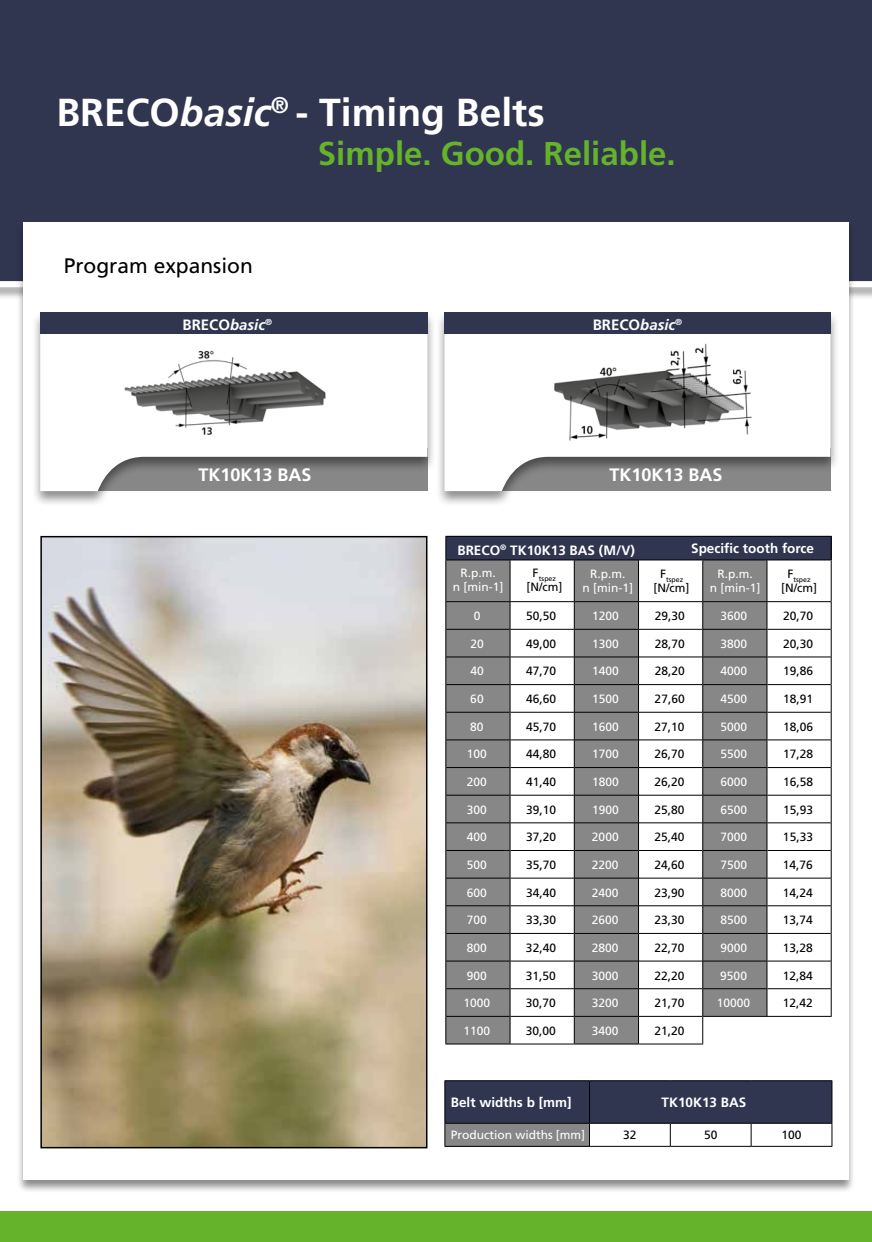
<style>
.page{position:relative;width:872px;height:1242px;background:#fff}
.page>*{position:absolute;margin:0;border:0;box-sizing:border-box;transform-origin:0 0}
.t1{font:700 39px "Frutiger";color:#fff}
.t2{font:700 33px "Frutiger";color:#64b32b}
.t3{font:21px "Frutiger";color:#000}
.t4{font:700 18px "Frutiger";color:#fff}
.t5{font:700 15px "Frutiger";color:#fff}
.t6{font:700 13.5px "Frutiger";color:#fff}
.t7{font:12px "Frutiger";color:#000}
.t8{font:12px/14.4px "Frutiger";color:#fff;text-align:center}
.t9{font:7.05px "Frutiger";color:#000}
.s1{font-style:italic}
</style>
<div class="page">
<div style="left:0;top:1211px;width:872px;height:31px;background:#64b32b"></div>
<div style="left:0;top:0;width:872px;height:285px;background:#303550"></div>
<div style="left:0;top:281px;width:872px;height:20px;background:#000;opacity:.45"></div>
<div style="left:0;top:281px;width:872px;height:6px;background:#fff"></div>
<div style="left:16px;top:221px;width:839px;height:972px;background:#000;opacity:.45"></div>
<div style="left:23px;top:222px;width:825px;height:957px;background:#fff"></div>
<div style="left:435px;top:310px;width:404px;height:197px;background:#000;opacity:.45"></div>
<svg style="left:444px;top:334px;width:386px;height:157px"></svg>
<div style="left:444px;top:313px;width:386px;height:21px;background:#303550"></div>
<svg style="left:444px;top:1080px;width:388px;height:66px"></svg>
<hr style="left:444px;top:1146px;width:145px;height:1px;background:#000">
<hr style="left:589px;top:1146px;width:81px;height:1px;background:#000">
<hr style="left:670px;top:1146px;width:81px;height:1px;background:#000">
<hr style="left:751px;top:1146px;width:81px;height:1px;background:#000">
<div style="left:446px;top:536px;width:385px;height:24px;background:#303550"></div>
<hr style="left:767px;top:629px;width:64px;height:1px;background:#000">
<hr style="left:767px;top:656px;width:64px;height:1px;background:#000">
<hr style="left:767px;top:684px;width:64px;height:1px;background:#000">
<hr style="left:767px;top:712px;width:64px;height:1px;background:#000">
<hr style="left:767px;top:739px;width:64px;height:1px;background:#000">
<hr style="left:767px;top:767px;width:64px;height:1px;background:#000">
<hr style="left:767px;top:795px;width:64px;height:1px;background:#000">
<hr style="left:767px;top:822px;width:64px;height:1px;background:#000">
<hr style="left:767px;top:850px;width:64px;height:1px;background:#000">
<hr style="left:767px;top:878px;width:64px;height:1px;background:#000">
<hr style="left:767px;top:905px;width:64px;height:1px;background:#000">
<hr style="left:767px;top:933px;width:64px;height:1px;background:#000">
<hr style="left:767px;top:960px;width:64px;height:1px;background:#000">
<hr style="left:767px;top:988px;width:64px;height:1px;background:#000">
<hr style="left:767px;top:1016px;width:64px;height:1px;background:#000">
<hr style="left:767px;top:536px;width:64px;height:1px;background:#000">
<svg style="left:831px;top:536px;width:1px;height:23px"></svg>
<hr style="left:767px;top:559px;width:64px;height:1px;background:#000">
<hr style="left:831px;top:560px;width:1px;height:41px;background:#000">
<hr style="left:767px;top:601px;width:64px;height:1px;background:#000">
<svg style="left:831px;top:602px;width:1px;height:414px"></svg>
<svg style="left:445px;top:536px;width:322px;height:507px"></svg>
<hr style="left:445px;top:1043px;width:65px;height:1px;background:#000">
<hr style="left:510px;top:1043px;width:64px;height:1px;background:#000">
<hr style="left:574px;top:1043px;width:64px;height:1px;background:#000">
<hr style="left:638px;top:1043px;width:65px;height:1px;background:#000">
<img style="left:528px;top:310px;width:238px;height:197px">
<div style="left:31px;top:310px;width:405px;height:197px;background:#000;opacity:.45"></div>
<svg style="left:40px;top:334px;width:387px;height:157px"></svg>
<div style="left:40px;top:313px;width:387px;height:21px;background:#303550"></div>
<img style="left:116px;top:310px;width:221px;height:197px">
<img style="left:43px;top:539px;width:381px;height:606px">
<div style="left:40px;top:536px;width:387px;height:612px;border:2px solid #000"></div>
<h1 class="t1" style="left:56px;top:90px;width:490px">BRECO<span class="s1">basic</span><sup>®</sup> - Timing Belts</h1>
<h2 class="t2" style="left:318px;top:134px;width:359px">Simple. Good. Reliable.</h2>
<h3 class="t3" style="left:64px;top:254px;width:191px">Program expansion</h3>
<p class="t5" style="left:182px;top:316px;width:91px">BRECO<span class="s1">basic</span><sup>®</sup></p>
<h3 class="t4" style="left:198px;top:464px;width:115px">TK10K13 BAS</h3>
<p class="t5" style="left:592px;top:316px;width:91px">BRECO<span class="s1">basic</span><sup>®</sup></p>
<h3 class="t4" style="left:609px;top:464px;width:115px">TK10K13 BAS</h3>
<p class="t6" style="left:457px;top:542px;width:179px">BRECO<sup>®</sup> TK10K13 BAS (M/V)</p>
<p class="t6" style="left:691px;top:540px;width:124px">Specific tooth force</p>
<p class="t8" style="left:582px;top:566px;width:52px">R.p.m.<br>n [min-1]</p>
<p class="t9" style="left:660px;top:575px;width:25px"><sup>F</sup>tspez</p>
<p class="t8" style="left:453px;top:565px;width:52px">R.p.m.<br>n [min-1]</p>
<p class="t9" style="left:532px;top:574px;width:25px"><sup>F</sup>tspez</p>
<p class="t8" style="left:710px;top:566px;width:52px">R.p.m.<br>n [min-1]</p>
<p class="t9" style="left:787px;top:575px;width:25px"><sup>F</sup>tspez</p>
<p class="t7" style="left:526px;top:580px;width:37px">[N/cm]</p>
<p class="t7" style="left:653px;top:581px;width:37px">[N/cm]</p>
<p class="t7" style="left:781px;top:581px;width:37px">[N/cm]</p>
<p class="t8" style="left:474px;top:608px;width:8px">0</p>
<p class="t7" style="left:526px;top:609px;width:32px">50,50</p>
<p class="t8" style="left:592px;top:608px;width:28px">1200</p>
<p class="t7" style="left:654px;top:609px;width:32px">29,30</p>
<p class="t8" style="left:720px;top:608px;width:28px">3600</p>
<p class="t7" style="left:783px;top:609px;width:32px">20,70</p>
<p class="t8" style="left:470px;top:636px;width:15px">20</p>
<p class="t7" style="left:526px;top:636px;width:32px">49,00</p>
<p class="t8" style="left:592px;top:636px;width:28px">1300</p>
<p class="t7" style="left:654px;top:636px;width:32px">28,70</p>
<p class="t8" style="left:720px;top:636px;width:28px">3800</p>
<p class="t7" style="left:783px;top:636px;width:32px">20,30</p>
<p class="t8" style="left:470px;top:664px;width:15px">40</p>
<p class="t7" style="left:526px;top:664px;width:32px">47,70</p>
<p class="t8" style="left:592px;top:664px;width:28px">1400</p>
<p class="t7" style="left:654px;top:664px;width:32px">28,20</p>
<p class="t8" style="left:720px;top:664px;width:28px">4000</p>
<p class="t7" style="left:783px;top:664px;width:32px">19,86</p>
<p class="t8" style="left:470px;top:691px;width:15px">60</p>
<p class="t7" style="left:526px;top:692px;width:32px">46,60</p>
<p class="t8" style="left:592px;top:691px;width:28px">1500</p>
<p class="t7" style="left:654px;top:692px;width:32px">27,60</p>
<p class="t8" style="left:720px;top:691px;width:28px">4500</p>
<p class="t7" style="left:783px;top:692px;width:32px">18,91</p>
<p class="t8" style="left:470px;top:719px;width:15px">80</p>
<p class="t7" style="left:526px;top:719px;width:32px">45,70</p>
<p class="t8" style="left:592px;top:719px;width:28px">1600</p>
<p class="t7" style="left:654px;top:719px;width:32px">27,10</p>
<p class="t8" style="left:720px;top:719px;width:28px">5000</p>
<p class="t7" style="left:783px;top:719px;width:32px">18,06</p>
<p class="t8" style="left:467px;top:747px;width:22px">100</p>
<p class="t7" style="left:526px;top:747px;width:32px">44,80</p>
<p class="t8" style="left:592px;top:747px;width:28px">1700</p>
<p class="t7" style="left:654px;top:747px;width:32px">26,70</p>
<p class="t8" style="left:720px;top:747px;width:28px">5500</p>
<p class="t7" style="left:783px;top:747px;width:32px">17,28</p>
<p class="t8" style="left:467px;top:774px;width:22px">200</p>
<p class="t7" style="left:526px;top:775px;width:32px">41,40</p>
<p class="t8" style="left:592px;top:774px;width:28px">1800</p>
<p class="t7" style="left:654px;top:775px;width:32px">26,20</p>
<p class="t8" style="left:720px;top:774px;width:28px">6000</p>
<p class="t7" style="left:783px;top:775px;width:32px">16,58</p>
<p class="t8" style="left:467px;top:802px;width:22px">300</p>
<p class="t7" style="left:526px;top:802px;width:32px">39,10</p>
<p class="t8" style="left:592px;top:802px;width:28px">1900</p>
<p class="t7" style="left:654px;top:802px;width:32px">25,80</p>
<p class="t8" style="left:720px;top:802px;width:28px">6500</p>
<p class="t7" style="left:783px;top:802px;width:32px">15,93</p>
<p class="t8" style="left:467px;top:830px;width:22px">400</p>
<p class="t7" style="left:526px;top:830px;width:32px">37,20</p>
<p class="t8" style="left:592px;top:830px;width:28px">2000</p>
<p class="t7" style="left:654px;top:830px;width:32px">25,40</p>
<p class="t8" style="left:720px;top:830px;width:28px">7000</p>
<p class="t7" style="left:783px;top:830px;width:32px">15,33</p>
<p class="t8" style="left:467px;top:857px;width:22px">500</p>
<p class="t7" style="left:526px;top:857px;width:32px">35,70</p>
<p class="t8" style="left:592px;top:857px;width:28px">2200</p>
<p class="t7" style="left:654px;top:857px;width:32px">24,60</p>
<p class="t8" style="left:720px;top:857px;width:28px">7500</p>
<p class="t7" style="left:783px;top:857px;width:32px">14,76</p>
<p class="t8" style="left:467px;top:885px;width:22px">600</p>
<p class="t7" style="left:526px;top:885px;width:32px">34,40</p>
<p class="t8" style="left:592px;top:885px;width:28px">2400</p>
<p class="t7" style="left:654px;top:885px;width:32px">23,90</p>
<p class="t8" style="left:720px;top:885px;width:28px">8000</p>
<p class="t7" style="left:783px;top:885px;width:32px">14,24</p>
<p class="t8" style="left:467px;top:912px;width:22px">700</p>
<p class="t7" style="left:526px;top:913px;width:32px">33,30</p>
<p class="t8" style="left:592px;top:912px;width:28px">2600</p>
<p class="t7" style="left:654px;top:913px;width:32px">23,30</p>
<p class="t8" style="left:720px;top:912px;width:28px">8500</p>
<p class="t7" style="left:783px;top:913px;width:32px">13,74</p>
<p class="t8" style="left:467px;top:940px;width:22px">800</p>
<p class="t7" style="left:526px;top:940px;width:32px">32,40</p>
<p class="t8" style="left:592px;top:940px;width:28px">2800</p>
<p class="t7" style="left:654px;top:940px;width:32px">22,70</p>
<p class="t8" style="left:720px;top:940px;width:28px">9000</p>
<p class="t7" style="left:783px;top:940px;width:32px">13,28</p>
<p class="t8" style="left:467px;top:968px;width:22px">900</p>
<p class="t7" style="left:526px;top:968px;width:32px">31,50</p>
<p class="t8" style="left:592px;top:968px;width:28px">3000</p>
<p class="t7" style="left:654px;top:968px;width:32px">22,20</p>
<p class="t8" style="left:720px;top:968px;width:28px">9500</p>
<p class="t7" style="left:783px;top:968px;width:32px">12,84</p>
<p class="t8" style="left:463px;top:995px;width:28px">1000</p>
<p class="t7" style="left:526px;top:996px;width:32px">30,70</p>
<p class="t8" style="left:592px;top:995px;width:28px">3200</p>
<p class="t7" style="left:654px;top:996px;width:32px">21,70</p>
<p class="t8" style="left:717px;top:995px;width:35px">10000</p>
<p class="t7" style="left:783px;top:996px;width:32px">12,42</p>
<p class="t8" style="left:463px;top:1023px;width:28px">1100</p>
<p class="t7" style="left:526px;top:1023px;width:32px">30,00</p>
<p class="t8" style="left:592px;top:1023px;width:28px">3400</p>
<p class="t7" style="left:654px;top:1023px;width:32px">21,20</p>
<p class="t6" style="left:451px;top:1094px;width:122px">Belt widths b [mm]</p>
<p class="t8" style="left:451px;top:1128px;width:136px">Production widths [mm]</p>
<p class="t7" style="left:623px;top:1128px;width:15px">32</p>
<p class="t7" style="left:704px;top:1128px;width:15px">50</p>
<p class="t7" style="left:781px;top:1128px;width:22px">100</p>
<p class="t6" style="left:661px;top:1094px;width:86px">TK10K13 BAS</p>
</div>
